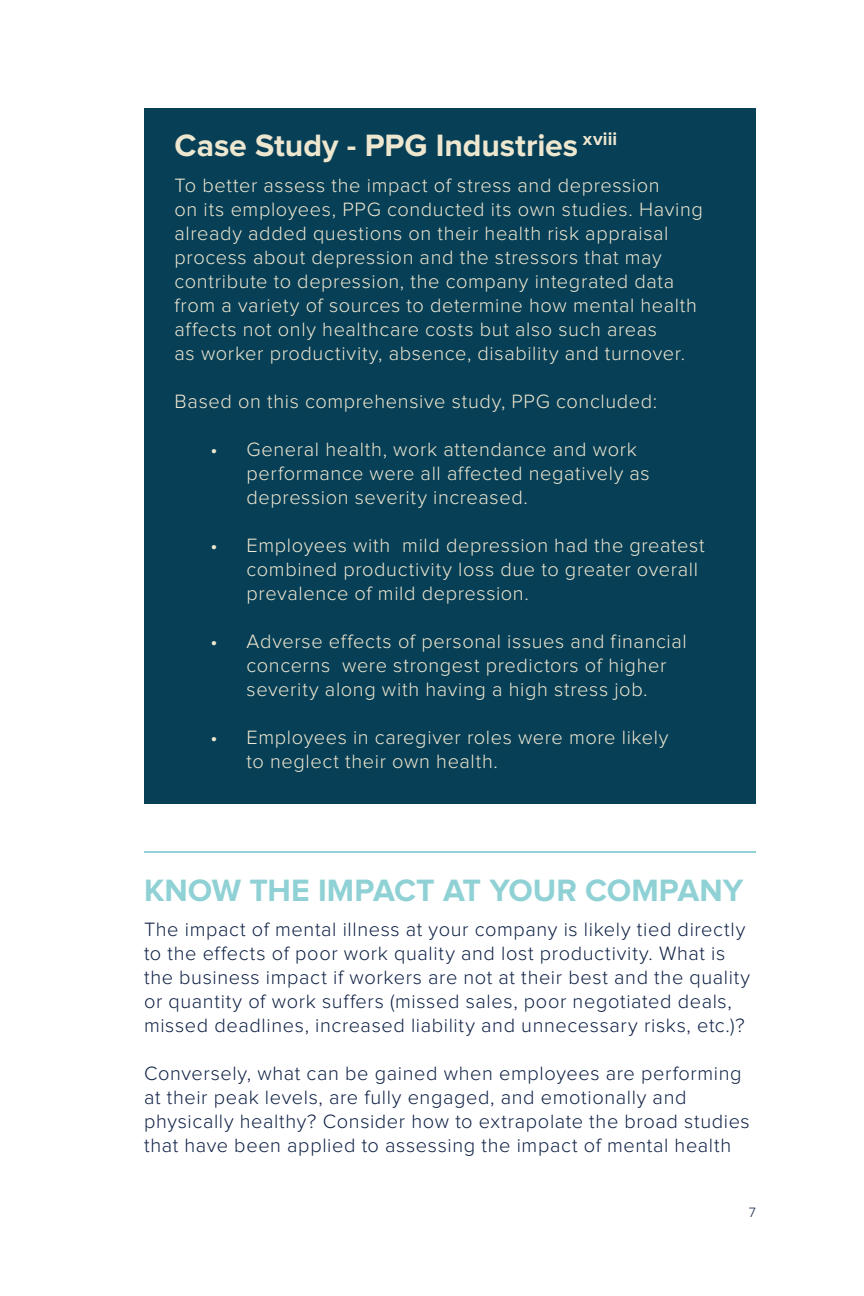
<style>
.page{position:relative;width:864px;height:1296px;background:#fff}
.page>*{position:absolute;margin:0;border:0;box-sizing:border-box;transform-origin:0 0}
.t1{font:700 32px "Proxima Nova";color:#eee7d0}
.t2{font:700 32px "Proxima Nova";color:#8fd1d4}
.t3{font:300 20px/24px "Proxima Nova";letter-spacing:.03em;color:#eee7d0}
.t4{font:300 20px/24px "Proxima Nova";letter-spacing:.03em;color:#102246}
.t5{font:300 14px "Proxima Nova";color:#102246}
.s1{font-weight:400}
</style>
<div class="page">
<div style="left:144px;top:108px;width:612px;height:696px;background:#073f56"></div>
<hr style="left:144px;top:851px;width:612px;height:2px;background:#8fd1d4">
<h1 class="t1" style="left:175px;top:131px;width:444px">Case Study - PPG Industries <sup>xviii</sup></h1>
<p class="t3" style="left:175px;top:174px;width:530px">To better assess the impact of stress and depression<br>on its employees, PPG conducted its own studies. Having already added questions on their health risk appraisal process about depression and the stressors that may contribute to depression, the company integrated data from a variety of sources to determine how mental health affects not only healthcare costs but also such areas<br>as worker productivity, absence, disability and turnover.</p>
<p class="t3" style="left:175px;top:390px;width:484px">Based on this comprehensive study, PPG concluded:</p>
<p class="t3" style="left:247px;top:438px;width:405px;text-indent:-36px"><span class="s1">•</span> General health, work attendance and work performance were all affected negatively as depression severity increased.</p>
<p class="t3" style="left:247px;top:534px;width:460px;text-indent:-36px"><span class="s1">•</span> Employees with mild depression had the greatest combined productivity loss due to greater overall prevalence of mild depression.</p>
<p class="t3" style="left:247px;top:630px;width:442px;text-indent:-36px"><span class="s1">•</span> Adverse effects of personal issues and financial concerns were strongest predictors of higher severity along with having a high stress job.</p>
<p class="t3" style="left:247px;top:726px;width:423px;text-indent:-36px"><span class="s1">•</span> Employees in caregiver roles were more likely to neglect their own health.</p>
<h1 class="t2" style="left:144px;top:876px;width:601px">KNOW THE IMPACT AT YOUR COMPANY</h1>
<p class="t4" style="left:144px;top:918px;width:608px">The impact of mental illness at your company is likely tied directly to the effects of poor work quality and lost productivity. What is the business impact if workers are not at their best and the quality or quantity of work suffers (missed sales, poor negotiated deals, missed deadlines, increased liability and unnecessary risks, etc.)?</p>
<p class="t4" style="left:144px;top:1062px;width:607px">Conversely, what can be gained when employees are performing at their peak levels, are fully engaged, and emotionally and physically healthy? Consider how to extrapolate the broad studies that have been applied to assessing the impact of mental health</p>
<p class="t5" style="left:749px;top:1206px;width:9px">7</p>
</div>
